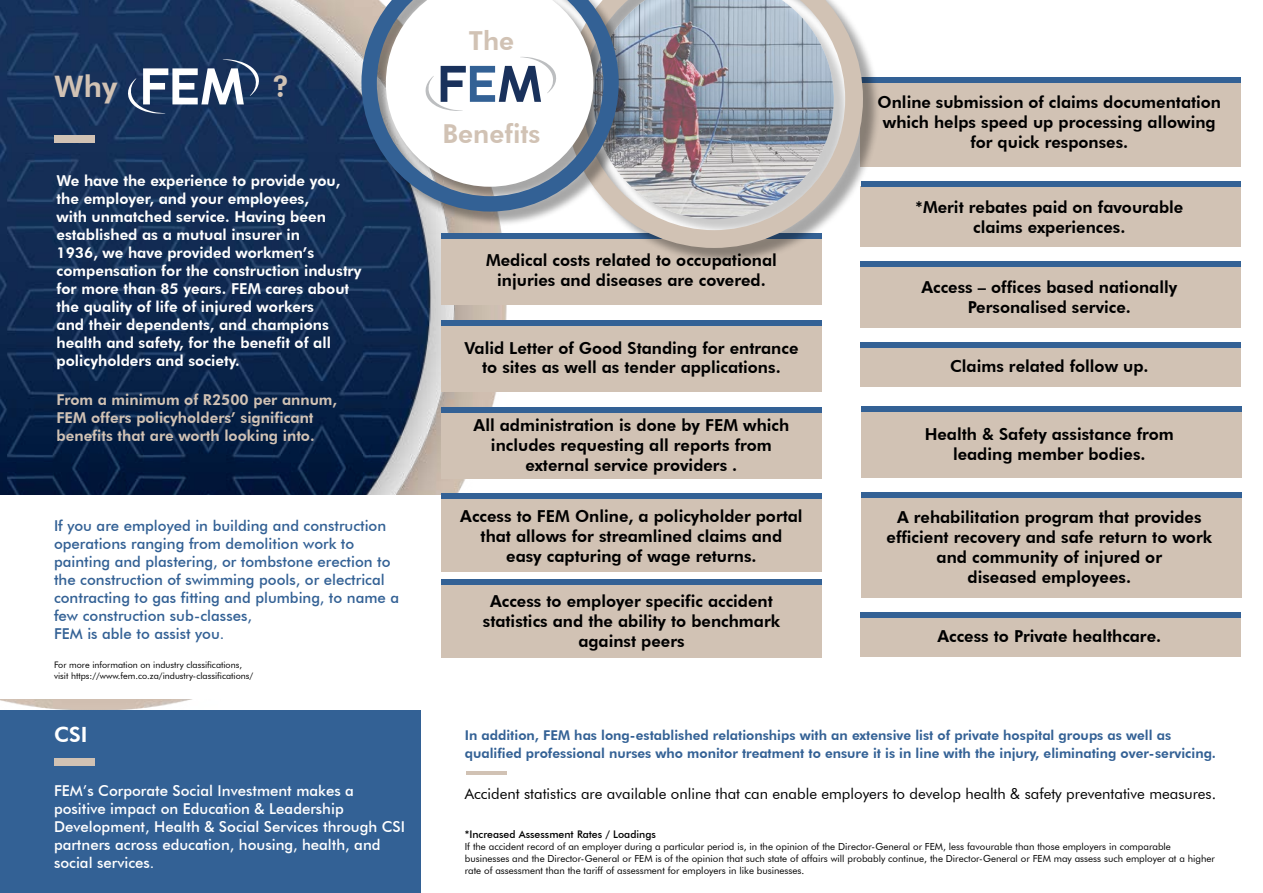
<style>
.page{position:relative;width:1263px;height:893px;background:#fff}
.page>*{position:absolute;margin:0;border:0;box-sizing:border-box;transform-origin:0 0}
.t1{font:800 29.7px "Futura BT";color:#d1c2b4}
.t2{font:800 26.1px "Futura BT";color:#d1c2b4}
.t3{font:800 21px "Futura BT";color:#fff}
.t4{font:800 16.5px/19.8px "Futura BT";color:#000;text-align:center}
.t5{font:800 15px/18px "Futura BT";color:#fff}
.t6{font:500 15px/18px "Futura BT";color:#336195}
.t7{font:500 15px/18px "Futura BT";color:#fff}
.t8{font:15px "Futura BT";color:#000}
.t9{font:800 15px/18px "Futura BT";color:#d1c2b4}
.t10{font:800 13.5px/18px "Futura BT";color:#336195}
.t11{font:500 10.5px "Futura BT";color:#000}
.t12{font:9.75px/11.7px "Futura BT";color:#000}
.t13{font:9px/10.8px "Futura BT";color:#000}
</style>
<div class="page">
<img style="left:0;top:0;width:524px;height:711px">
<svg style="left:127px;top:59px;width:133px;height:55px"></svg>
<div style="left:54px;top:135px;width:40px;height:7px;background:#d1c2b4"></div>
<hr style="left:466px;top:772px;width:41px;height:3px;background:#d1c2b4">
<div style="left:0;top:495px;width:1263px;height:204px;background:#fff"></div>
<div style="left:441px;top:239px;width:381px;height:66px;background:#d1c2b4"></div>
<div style="left:860px;top:82px;width:381px;height:85px;background:#d1c2b4"></div>
<div style="left:860px;top:186px;width:381px;height:60px;background:#d1c2b4"></div>
<div style="left:860px;top:267px;width:381px;height:60px;background:#d1c2b4"></div>
<div style="left:860px;top:348px;width:381px;height:39px;background:#d1c2b4"></div>
<div style="left:860px;top:618px;width:381px;height:39px;background:#d1c2b4"></div>
<div style="left:441px;top:325px;width:381px;height:67px;background:#d1c2b4"></div>
<div style="left:441px;top:412px;width:381px;height:66px;background:#d1c2b4"></div>
<div style="left:441px;top:585px;width:381px;height:73px;background:#d1c2b4"></div>
<div style="left:441px;top:498px;width:381px;height:74px;background:#d1c2b4"></div>
<div style="left:861px;top:411px;width:381px;height:67px;background:#d1c2b4"></div>
<div style="left:861px;top:497px;width:381px;height:101px;background:#d1c2b4"></div>
<div style="left:860px;top:77px;width:381px;height:5px;background:#336195"></div>
<div style="left:861px;top:181px;width:380px;height:6px;background:#336195"></div>
<div style="left:441px;top:233px;width:381px;height:6px;background:#336195"></div>
<div style="left:441px;top:321px;width:381px;height:5px;background:#336195"></div>
<div style="left:441px;top:407px;width:381px;height:5px;background:#336195"></div>
<div style="left:441px;top:580px;width:381px;height:5px;background:#336195"></div>
<div style="left:441px;top:493px;width:381px;height:6px;background:#336195"></div>
<div style="left:861px;top:406px;width:381px;height:6px;background:#336195"></div>
<div style="left:861px;top:492px;width:381px;height:6px;background:#336195"></div>
<div style="left:860px;top:613px;width:381px;height:5px;background:#336195"></div>
<div style="left:860px;top:342px;width:381px;height:6px;background:#336195"></div>
<div style="left:860px;top:262px;width:381px;height:5px;background:#336195"></div>
<div style="left:568px;top:0;width:312px;height:266px;background:#000;opacity:.35"></div>
<svg style="left:568px;top:0;width:295px;height:248px"></svg>
<img style="left:634px;top:0;width:200px;height:219px">
<div style="left:363px;top:0;width:271px;height:227px;background:#000;opacity:.35"></div>
<svg style="left:361px;top:0;width:258px;height:212px;background:#677b94"></svg>
<svg style="left:386px;top:0;width:207px;height:187px"></svg>
<div style="left:0;top:711px;width:421px;height:182px;background:#336195"></div>
<div style="left:54px;top:758px;width:40px;height:8px;background:#d1c2b4"></div>
<h1 class="t1" style="left:54px;top:68px;width:65px">Why</h1>
<h1 class="t1" style="left:272px;top:68px;width:19px">?</h1>
<p class="t5" style="left:57px;top:171px;width:306px">We have the experience to provide you, the employer, and your employees,<br>with unmatched service. Having been established as a mutual insurer in<br>1936, we have provided workmen’s compensation for the construction industry for more than 85 years. FEM cares about the quality of life of injured workers<br>and their dependents, and champions health and safety, for the benefit of all policyholders and society.</p>
<p class="t9" style="left:57px;top:391px;width:282px">From a minimum of R2500 per annum,<br>FEM offers policyholders’ significant benefits that are worth looking into.</p>
<p class="t6" style="left:54px;top:516px;width:347px">If you are employed in building and construction operations ranging from demolition work to painting and plastering, or tombstone erection to the construction of swimming pools, or electrical contracting to gas fitting and plumbing, to name a few construction sub-classes,<br>FEM is able to assist you.</p>
<p class="t13" style="left:54px;top:659px;width:201px">For more information on industry classifications, visit https://www.fem.co.za/industry-classifications/</p>
<p class="t3" style="left:54px;top:722px;width:35px">CSI</p>
<p class="t7" style="left:54px;top:782px;width:352px">FEM’s Corporate Social Investment makes a positive impact on Education &amp; Leadership Development, Health &amp; Social Services through CSI partners across education, housing, health, and social services.</p>
<h2 class="t2" style="left:469px;top:25px;width:47px">The</h2>
<h2 class="t2" style="left:443px;top:118px;width:99px">Benefits</h2>
<p class="t4" style="left:486px;top:250px;width:292px">Medical costs related to occupational injuries and diseases are covered.</p>
<p class="t4" style="left:464px;top:338px;width:335px">Valid Letter of Good Standing for entrance to sites as well as tender applications.</p>
<p class="t4" style="left:474px;top:415px;width:317px">All administration is done by FEM which includes requesting all reports from external service providers .</p>
<p class="t4" style="left:460px;top:506px;width:344px">Access to FEM Online, a policyholder portal that allows for streamlined claims and<br>easy capturing of wage returns.</p>
<p class="t4" style="left:483px;top:591px;width:299px">Access to employer specific accident statistics and the ability to benchmark against peers</p>
<p class="t4" style="left:877px;top:92px;width:345px">Online submission of claims documentation which helps speed up processing allowing for quick responses.</p>
<p class="t4" style="left:915px;top:197px;width:269px">*Merit rebates paid on favourable claims experiences.</p>
<p class="t4" style="left:921px;top:277px;width:257px">Access – offices based nationally<br>Personalised service.</p>
<p class="t4" style="left:950px;top:356px;width:200px">Claims related follow up.</p>
<p class="t4" style="left:925px;top:424px;width:251px">Health &amp; Safety assistance from leading member bodies.</p>
<p class="t4" style="left:886px;top:507px;width:327px">A rehabilitation program that provides efficient recovery and safe return to work and community of injured or<br>diseased employees.</p>
<p class="t4" style="left:937px;top:626px;width:225px">Access to Private healthcare.</p>
<p class="t10" style="left:465px;top:726px;width:753px">In addition, FEM has long-established relationships with an extensive list of private hospital groups as well as qualified professional nurses who monitor treatment to ensure it is in line with the injury, eliminating over-servicing.</p>
<p class="t8" style="left:465px;top:784px;width:753px">Accident statistics are available online that can enable employers to develop health &amp; safety preventative measures.</p>
<p class="t11" style="left:465px;top:828px;width:193px">*Increased Assessment Rates / Loadings</p>
<p class="t12" style="left:465px;top:841px;width:752px">If the accident record of an employer during a particular period is, in the opinion of the Director-General or FEM, less favourable than those employers in comparable businesses and the Director-General or FEM is of the opinion that such state of affairs will probably continue, the Director-General or FEM may assess such employer at a higher rate of assessment than the tariff of assessment for employers in like businesses.</p>
</div>
